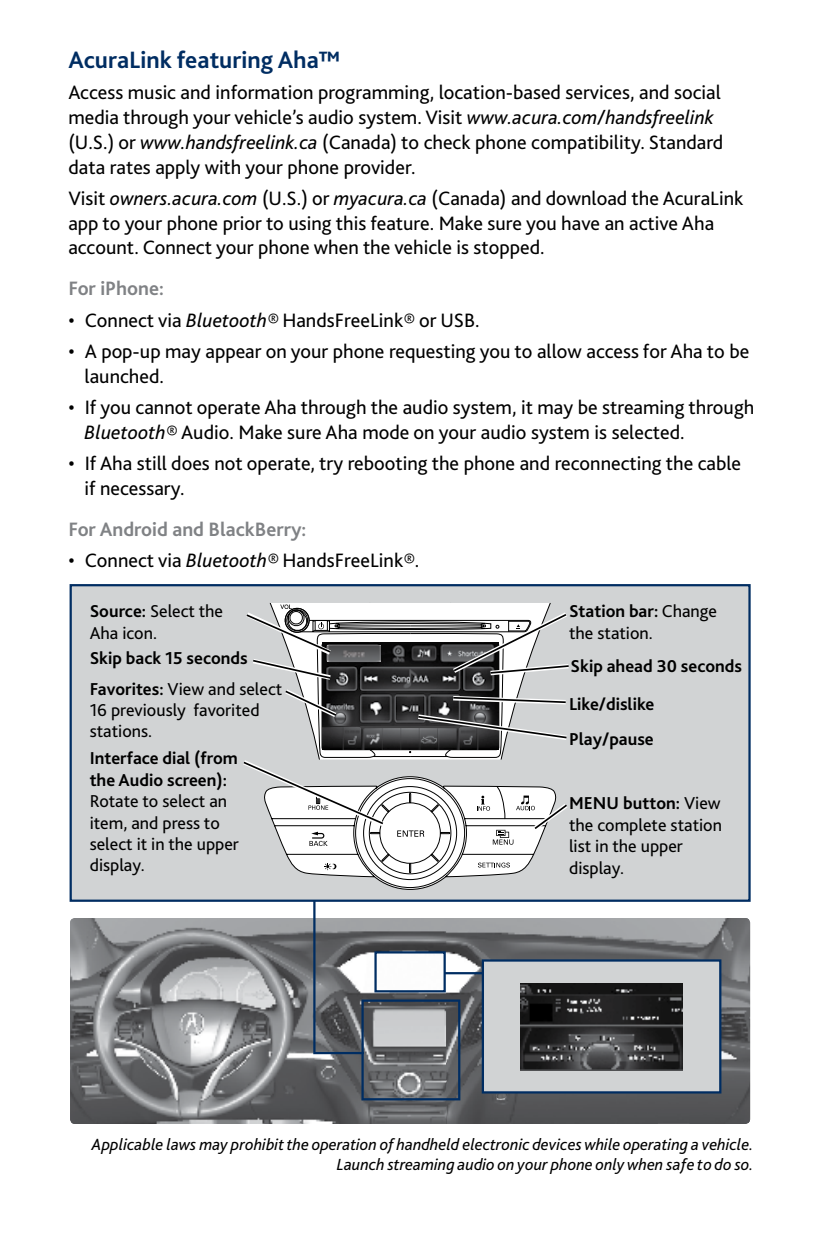
<style>
.page{position:relative;width:830px;height:1238px;background:#fff}
.page>*{position:absolute;margin:0;border:0;box-sizing:border-box;transform-origin:0 0}
.t1{font:700 24.75px "Bliss 2";color:#002d62}
.t2{font:20.25px/24.8px "Bliss 2";color:#000}
.t3{font:700 20.25px "Bliss 2";color:#808285}
.t4{font:18px/21.4px "Bliss 2";color:#000}
.t5{font:700 18px/21.4px "Bliss 2";color:#000}
.t6{font:italic 16.88px/20.2px "Bliss 2";color:#000;text-align:right}
.s1{font-style:italic}
.s2{font-weight:700}
</style>
<div class="page">
<div style="left:71px;top:585px;width:678px;height:315px;background:#d1d3d4"></div>
<div style="left:69px;top:584px;width:681px;height:317px;border:2px solid #002d62"></div>
<img style="left:70px;top:918px;width:679px;height:205px">
<svg style="left:106px;top:1067px;width:166px;height:54px;background:#757779"></svg>
<svg style="left:496px;top:1093px;width:11px;height:5px"></svg>
<div style="left:361px;top:999px;width:99px;height:101px;border:2px solid #002d62"></div>
<div style="left:482px;top:960px;width:238px;height:132px;background:#d1d3d4"></div>
<div style="left:481px;top:959px;width:240px;height:134px;border:2px solid #002d62"></div>
<svg style="left:312px;top:898px;width:54px;height:157px"></svg>
<hr style="left:444px;top:971px;width:39px;height:3px;background:#002d62">
<img style="left:520px;top:983px;width:162px;height:86px">
<div style="left:374px;top:951px;width:71px;height:41px;border:2px solid #002d62"></div>
<svg style="left:243px;top:603px;width:326px;height:286px"></svg>
<p class="t1" style="left:68px;top:45px;width:273px">AcuraLink featuring Aha™</p>
<p class="t2" style="left:68px;top:80px;width:656px">Access music and information programming, location-based services, and social media through your vehicle’s audio system. Visit <span class="s1">www.acura.com/handsfreelink </span>(U.S.) or <span class="s1">www.handsfreelink.ca</span> (Canada) to check phone compatibility. Standard data rates apply with your phone provider.</p>
<p class="t2" style="left:68px;top:185px;width:676px">Visit <span class="s1">owners.acura.com</span> (U.S.) or <span class="s1">myacura.ca</span> (Canada) and download the AcuraLink app to your phone prior to using this feature. Make sure you have an active Aha account. Connect your phone when the vehicle is stopped.</p>
<p class="t3" style="left:68px;top:276px;width:97px">For iPhone:</p>
<p class="t2" style="left:68px;top:307px;width:413px">• Connect via <span class="s1">Bluetooth®</span> HandsFreeLink<span class="s1">®</span> or USB.</p>
<p class="t2" style="left:84px;top:338px;width:666px;text-indent:-16px">• A pop-up may appear on your phone requesting you to allow access for Aha to be launched.</p>
<p class="t2" style="left:84px;top:394px;width:671px;text-indent:-16px">• If you cannot operate Aha through the audio system, it may be streaming through<br><span class="s1">Bluetooth®</span> Audio. Make sure Aha mode on your audio system is selected.</p>
<p class="t2" style="left:84px;top:450px;width:657px;text-indent:-16px">• If Aha still does not operate, try rebooting the phone and reconnecting the cable if necessary.</p>
<p class="t3" style="left:68px;top:516px;width:239px">For Android and BlackBerry:</p>
<p class="t2" style="left:68px;top:547px;width:352px">• Connect via <span class="s1">Bluetooth®</span> HandsFreeLink<span class="s1">®</span>.</p>
<p class="t4" style="left:90px;top:600px;width:135px"><span class="s2">Source:</span> Select the<br>Aha icon.</p>
<p class="t4" style="left:568px;top:600px;width:149px"><span class="s2">Station bar:</span> Change the station.</p>
<p class="t5" style="left:570px;top:654px;width:173px">Skip ahead 30 seconds</p>
<p class="t5" style="left:90px;top:647px;width:160px">Skip back 15 seconds</p>
<p class="t4" style="left:90px;top:677px;width:194px"><span class="s2">Favorites:</span> View and select<br>16 previously favorited stations.</p>
<p class="t5" style="left:90px;top:747px;width:149px">Interface dial (from the Audio screen):</p>
<p class="t4" style="left:90px;top:789px;width:151px">Rotate to select an item, and press to select it in the upper display.</p>
<p class="t4" style="left:568px;top:792px;width:154px"><span class="s2">MENU button:</span> View the complete station list in the upper display.</p>
<p class="t5" style="left:568px;top:692px;width:87px">Like/dislike</p>
<p class="t5" style="left:568px;top:727px;width:86px">Play/pause</p>
<p class="t6" style="left:92px;top:1133px;width:662px">Applicable laws may prohibit the operation of handheld electronic devices while operating a vehicle.<br>Launch streaming audio on your phone only when safe to do so.</p>
</div>
